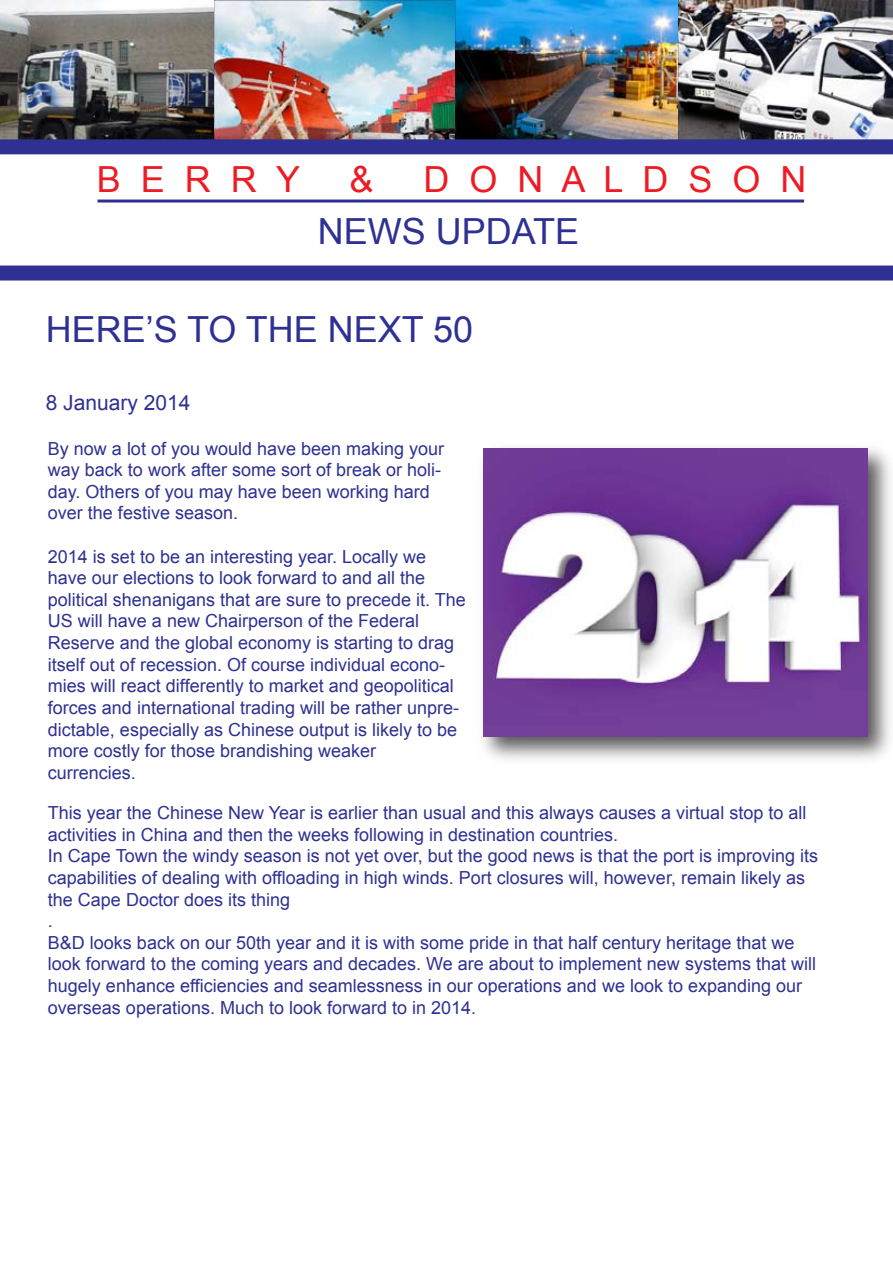
<style>
.page{position:relative;width:893px;height:1263px;background:#fff}
.page>*{position:absolute;margin:0;border:0;box-sizing:border-box;transform-origin:0 0}
.t1{font:36px "Arial";color:#2e3192}
.t2{font:36px "Arial";color:#ed1c24}
.t3{font:21px "Arial";color:#2e3192}
.t4{font:18px/21.6px "Arial";color:#2e3192}
</style>
<div class="page">
<img style="left:0;top:1px;width:214px;height:138px">
<img style="left:214px;top:1px;width:242px;height:138px">
<img style="left:456px;top:0;width:222px;height:139px">
<img style="left:678px;top:0;width:215px;height:139px">
<svg style="left:0;top:139px;width:893px;height:141px"></svg>
<hr style="left:98px;top:200px;width:706px;height:3px;background:#2e3192">
<img style="left:482px;top:447px;width:408px;height:312px">
<img style="left:483px;top:448px;width:384px;height:288px">
<h1 class="t2" style="left:97px;top:156px;width:205px">B E R R Y</h1>
<h1 class="t2" style="left:350px;top:156px;width:26px">&amp;</h1>
<h1 class="t2" style="left:424px;top:156px;width:384px">D O N A L D S O N</h1>
<h1 class="t1" style="left:318px;top:208px;width:263px">NEWS UPDATE</h1>
<h1 class="t1" style="left:46px;top:305px;width:429px">HERE’S TO THE NEXT 50</h1>
<p class="t3" style="left:46px;top:389px;width:146px">8 January 2014</p>
<p class="t4" style="left:48px;top:438px;width:398px">By now a lot of you would have been making your way back to work after some sort of break or holi&shy;day. Others of you may have been working hard over the festive season.</p>
<p class="t4" style="left:48px;top:546px;width:419px">2014 is set to be an interesting year. Locally we have our elections to look forward to and all the political shenanigans that are sure to precede it. The US will have a new Chairperson of the Federal Reserve and the global economy is starting to drag itself out of recession. Of course individual econo&shy;mies will react differently to market and geopolitical forces and international trading will be rather unpre&shy;dictable, especially as Chinese output is likely to be more costly for those brandishing weaker currencies.</p>
<p class="t4" style="left:48px;top:802px;width:772px">This year the Chinese New Year is earlier than usual and this always causes a virtual stop to all activities in China and then the weeks following in destination countries.<br>In Cape Town the windy season is not yet over, but the good news is that the port is improving its capabilities of dealing with offloading in high winds. Port closures will, however, remain likely as the Cape Doctor does its thing<br>.<br>B&amp;D looks back on our 50th year and it is with some pride in that half century heritage that we look forward to the coming years and decades. We are about to implement new systems that will hugely enhance efficiencies and seamlessness in our operations and we look to expanding our overseas operations. Much to look forward to in 2014.</p>
</div>
